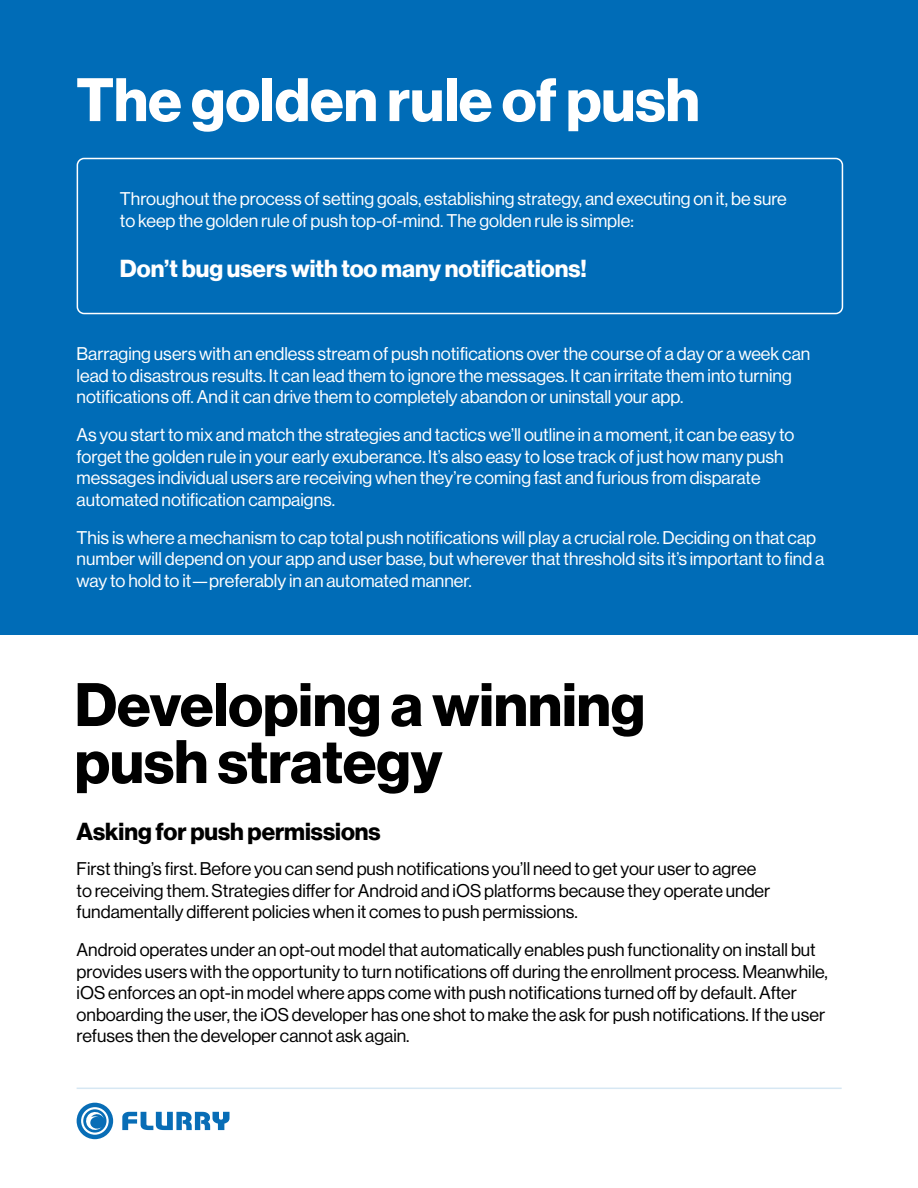
<style>
.page{position:relative;width:918px;height:1188px;background:#fff}
.page>*{position:absolute;margin:0;border:0;box-sizing:border-box;transform-origin:0 0}
.t1{font:700 60px/57px "Verizon NHGDS";color:#000}
.t2{font:700 60px "Verizon NHGDS";color:#fff}
.t3{font:700 24px "Verizon NHGDS";color:#fff}
.t4{font:700 24px "Verizon NHGDS";color:#000}
.t5{font:18px/21.6px "Verizon NHGDS";color:#fff}
.t6{font:18px/21.6px "Verizon NHGDS";color:#000}
</style>
<div class="page">
<hr style="left:77px;top:1088px;width:765px;height:1px;background:#d6e7f3">
<svg style="left:122px;top:1112px;width:108px;height:18px"></svg>
<svg style="left:77px;top:1103px;width:36px;height:36px"></svg>
<div style="left:0;top:0;width:918px;height:635px;background:#006cb7"></div>
<div style="left:77px;top:158px;width:766px;height:156px;border:2px solid #fff;border-radius:7px"></div>
<h1 class="t2" style="left:76px;top:65px;width:625px">The golden rule of push</h1>
<p class="t5" style="left:120px;top:188px;width:668px">Throughout the process of setting goals, establishing strategy, and executing on it, be sure to keep the golden rule of push top-of-mind. The golden rule is simple:</p>
<h2 class="t3" style="left:120px;top:255px;width:468px">Don’t bug users with too many notifications!</h2>
<p class="t5" style="left:77px;top:343px;width:735px">Barraging users with an endless stream of push notifications over the course of a day or a week can lead to disastrous results. It can lead them to ignore the messages. It can irritate them into turning notifications off. And it can drive them to completely abandon or uninstall your app.</p>
<p class="t5" style="left:77px;top:424px;width:719px">As you start to mix and match the strategies and tactics we’ll outline in a moment, it can be easy to forget the golden rule in your early exuberance. It’s also easy to lose track of just how many push messages individual users are receiving when they’re coming fast and furious from disparate automated notification campaigns.</p>
<p class="t5" style="left:77px;top:526px;width:749px">This is where a mechanism to cap total push notifications will play a crucial role. Deciding on that cap number will depend on your app and user base, but wherever that threshold sits it’s important to find a way to hold to it—preferably in an automated manner.</p>
<h1 class="t1" style="left:75px;top:675px;width:572px">Developing a winning push strategy</h1>
<h2 class="t4" style="left:77px;top:817px;width:306px">Asking for push permissions</h2>
<p class="t6" style="left:77px;top:858px;width:695px">First thing’s first. Before you can send push notifications you’ll need to get your user to agree to receiving them. Strategies differ for Android and iOS platforms because they operate under fundamentally different policies when it comes to push permissions.</p>
<p class="t6" style="left:77px;top:939px;width:753px">Android operates under an opt-out model that automatically enables push functionality on install but provides users with the opportunity to turn notifications off during the enrollment process. Meanwhile, iOS enforces an opt-in model where apps come with push notifications turned off by default. After onboarding the user, the iOS developer has one shot to make the ask for push notifications. If the user refuses then the developer cannot ask again.</p>
</div>
